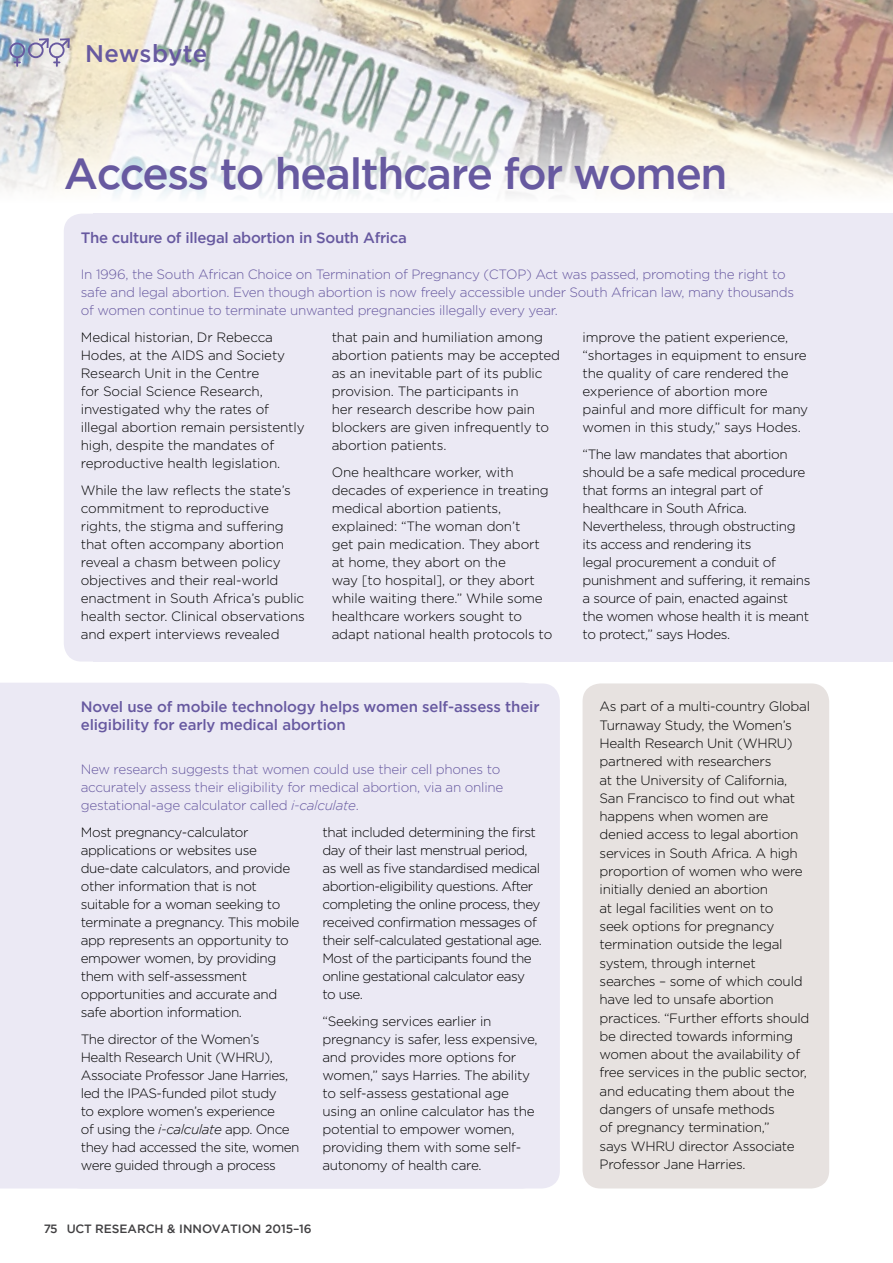
<style>
.page{position:relative;width:893px;height:1263px;background:#fff}
.page>*{position:absolute;margin:0;border:0;box-sizing:border-box;transform-origin:0 0}
.t1{font:500 43.5px "Gotham";letter-spacing:-.03em;color:#6759a0}
.t2{font:500 24px "Gotham";letter-spacing:.005em;color:#6759a0}
.t3{font:500 15px/18px "Gotham";letter-spacing:-.01em;color:#6759a0}
.t4{font:300 13.5px/18px "Gotham";letter-spacing:-.02em;color:#000}
.t5{font:300 13.5px/18px "Gotham";letter-spacing:-.02em;color:#6759a0}
.t6{font:300 13.5px/18px "Gotham";letter-spacing:-.04em;color:#000}
.t7{font:500 12px "Gotham";color:#414042}
.s1{font-style:italic}
</style>
<div class="page">
<img style="left:0;top:0;width:893px;height:228px">
<div style="left:94px;top:214px;width:799px;height:447px;background:#ebe9f4"></div>
<div style="left:583px;top:683px;width:246px;height:505px;background:#e7e2e0;border-radius:18px"></div>
<div style="left:0;top:683px;width:78px;height:505px;background:#ebe9f4"></div>
<div style="left:64px;top:683px;width:496px;height:505px;background:#ebe9f4;border-radius:18px"></div>
<div style="left:64px;top:214px;width:765px;height:448px;background:#ebe9f4;border-radius:18px"></div>
<svg style="left:54px;top:58px;width:6px;height:8px"></svg>
<svg style="left:58px;top:37px;width:13px;height:13px"></svg>
<div style="left:49px;top:42px;width:16px;height:16px;border:2px solid #6759a0;border-radius:50%"></div>
<svg style="left:37px;top:37px;width:13px;height:13px"></svg>
<div style="left:28px;top:42px;width:16px;height:16px;border:2px solid #6759a0;border-radius:50%"></div>
<svg style="left:14px;top:58px;width:6px;height:8px"></svg>
<div style="left:9px;top:42px;width:16px;height:16px;border:2px solid #6759a0;border-radius:50%"></div>
<h2 class="t2" style="left:85px;top:38px;width:124px">Newsbyte</h2>
<h1 class="t1" style="left:64px;top:145px;width:665px">Access to healthcare for women</h1>
<p class="t3" style="left:81px;top:229px;width:328px">The culture of illegal abortion in South Africa</p>
<p class="t5" style="left:81px;top:265px;width:715px">In 1996, the South African Choice on Termination of Pregnancy (CTOP) Act was passed, promoting the right to safe and legal abortion. Even though abortion is now freely accessible under South African law, many thousands of women continue to terminate unwanted pregnancies illegally every year.</p>
<p class="t4" style="left:81px;top:328px;width:225px">Medical historian, Dr Rebecca<br>Hodes, at the AIDS and Society<br>Research Unit in the Centre<br>for Social Science Research, investigated why the rates of illegal abortion remain persistently high, despite the mandates of reproductive health legislation.</p>
<p class="t4" style="left:81px;top:481px;width:226px">While the law reflects the state’s commitment to reproductive rights, the stigma and suffering that often accompany abortion reveal a chasm between policy objectives and their real-world enactment in South Africa’s public health sector. Clinical observations and expert interviews revealed</p>
<p class="t4" style="left:583px;top:328px;width:227px">improve the patient experience, “shortages in equipment to ensure the quality of care rendered the experience of abortion more painful and more difficult for many women in this study,” says Hodes.</p>
<p class="t4" style="left:583px;top:445px;width:229px">“The law mandates that abortion should be a safe medical procedure that forms an integral part of healthcare in South Africa.<br>Nevertheless, through obstructing its access and rendering its<br>legal procurement a conduit of punishment and suffering, it remains a source of pain, enacted against the women whose health it is meant to protect,” says Hodes.</p>
<p class="t4" style="left:332px;top:328px;width:230px">that pain and humiliation among abortion patients may be accepted as an inevitable part of its public provision. The participants in<br>her research describe how pain blockers are given infrequently to abortion patients.</p>
<p class="t4" style="left:332px;top:463px;width:222px">One healthcare worker, with decades of experience in treating medical abortion patients, explained: “The woman don’t<br>get pain medication. They abort at home, they abort on the<br>way [to hospital], or they abort while waiting there.” While some healthcare workers sought to adapt national health protocols to</p>
<p class="t3" style="left:81px;top:698px;width:460px">Novel use of mobile technology helps women self-assess their eligibility for early medical abortion</p>
<p class="t5" style="left:81px;top:760px;width:424px">New research suggests that women could use their cell phones to accurately assess their eligibility for medical abortion, via an online gestational-age calculator called <span class="s1">i-calculate</span>.</p>
<p class="t4" style="left:81px;top:823px;width:220px">Most pregnancy-calculator applications or websites use due-date calculators, and provide other information that is not suitable for a woman seeking to terminate a pregnancy. This mobile app represents an opportunity to empower women, by providing them with self-assessment opportunities and accurate and safe abortion information.</p>
<p class="t4" style="left:81px;top:1030px;width:220px">The director of the Women’s<br>Health Research Unit (WHRU),<br>Associate Professor Jane Harries, led the IPAS-funded pilot study<br>to explore women’s experience<br>of using the <span class="s1">i-calculate</span> app. Once they had accessed the site, women were guided through a process</p>
<p class="t6" style="left:322px;top:823px;width:221px">that included determining the first day of their last menstrual period, as well as five standardised medical abortion-eligibility questions. After completing the online process, they received confirmation messages of their self-calculated gestational age.<br>Most of the participants found the online gestational calculator easy<br>to use.</p>
<p class="t4" style="left:322px;top:1012px;width:217px">“Seeking services earlier in pregnancy is safer, less expensive, and provides more options for women,” says Harries. The ability to self-assess gestational age using an online calculator has the potential to empower women, providing them with some self&shy;autonomy of health care.</p>
<p class="t7" style="left:43px;top:1221px;width:270px">75 UCT RESEARCH &amp; INNOVATION 2015–16</p>
<p class="t4" style="left:600px;top:697px;width:212px">As part of a multi-country Global<br>Turnaway Study, the Women’s<br>Health Research Unit (WHRU) partnered with researchers<br>at the University of California,<br>San Francisco to find out what happens when women are denied access to legal abortion services in South Africa. A high proportion of women who were initially denied an abortion<br>at legal facilities went on to<br>seek options for pregnancy termination outside the legal system, through internet searches – some of which could have led to unsafe abortion practices. “Further efforts should be directed towards informing women about the availability of free services in the public sector, and educating them about the dangers of unsafe methods<br>of pregnancy termination,”<br>says WHRU director Associate<br>Professor Jane Harries.</p>
</div>
